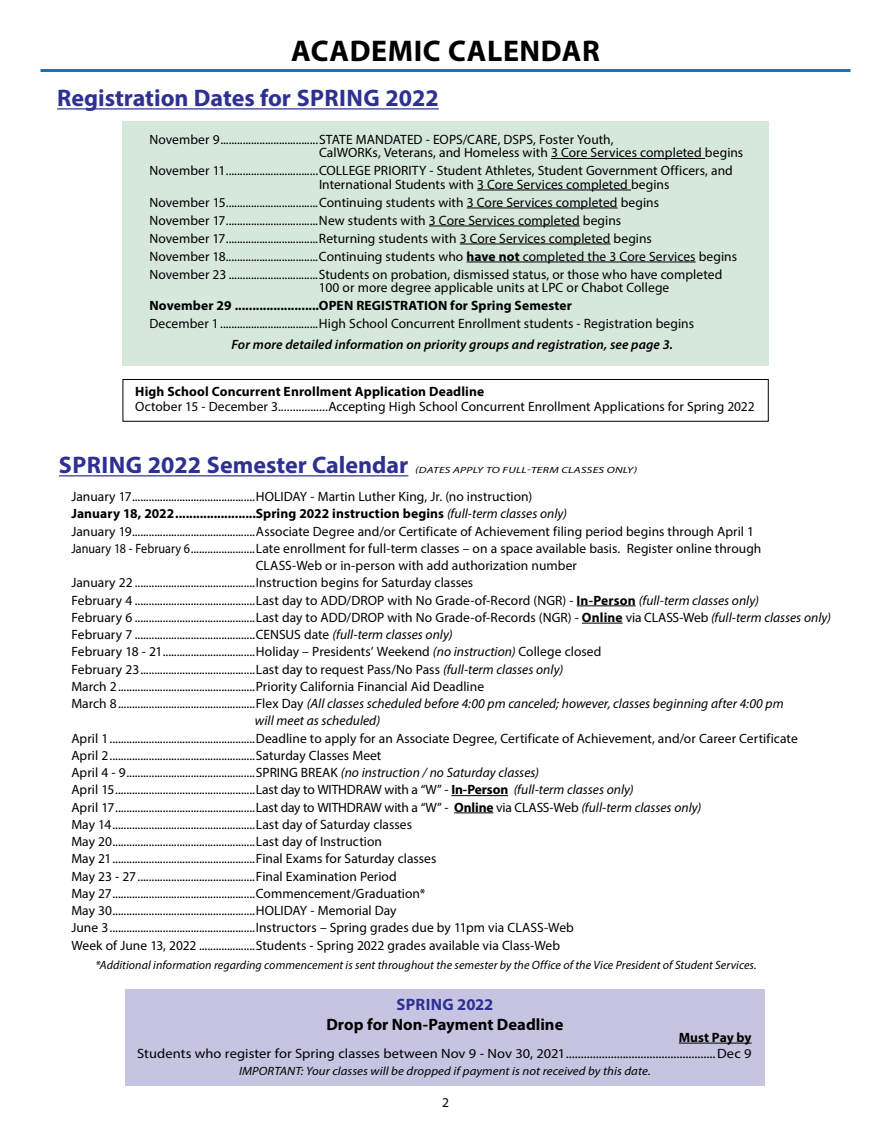
<style>
.page{position:relative;width:891px;height:1134px;background:#fff}
.page>*{position:absolute;margin:0;border:0;box-sizing:border-box;transform-origin:0 0}
.t1{font:700 30px "Myriad Pro";letter-spacing:.02em;color:#000}
.t2{font:700 24px "Myriad Pro";color:#2e3092}
.t3{font:700 16.5px "Myriad Pro";color:#000}
.t4{font:700 16.5px "Myriad Pro";letter-spacing:.015em;color:#2e3092}
.t5{font:13.5px/17.2px "Myriad Pro";letter-spacing:.005em;color:#000}
.t6{font:700 13.5px "Myriad Pro";letter-spacing:.01em;color:#000}
.t7{font:italic 13.5px "Myriad Pro";color:#000}
.t8{font:13.5px "Myriad Pro";letter-spacing:.005em;color:#000;scale:.9 1}
.t9{font:13.5px "Myriad Pro";letter-spacing:.005em;color:#000;scale:1.07 1}
.t10{font:italic 600 13.5px "Myriad Pro";letter-spacing:.01em;color:#000}
.t11{font:italic 12px "Myriad Pro";letter-spacing:.005em;color:#000}
.t12{font:italic 12px "Myriad Pro";letter-spacing:.005em;color:#000;scale:1.07 1}
.t13{font:italic 9px "Myriad Pro";letter-spacing:.02em;color:#000;scale:1.33 1}
.s1{font-weight:700}
.s2{font-weight:400;font-style:italic}
.s3{font-style:italic}
.s4{font-style:normal}
</style>
<div class="page">
<hr style="left:40px;top:69px;width:810px;height:3px;background:#007eac">
<hr style="left:57px;top:108px;width:382px;height:1px;background:#2e3092">
<div style="left:125px;top:989px;width:640px;height:97px;background:#c7c4e2"></div>
<hr style="left:679px;top:1043px;width:73px;height:1px;background:#000">
<hr style="left:577px;top:606px;width:59px;height:1px;background:#000">
<hr style="left:582px;top:623px;width:41px;height:1px;background:#000">
<hr style="left:451px;top:795px;width:57px;height:1px;background:#000">
<hr style="left:454px;top:813px;width:39px;height:1px;background:#000">
<hr style="left:59px;top:475px;width:349px;height:1px;background:#2e3092">
<div style="left:123px;top:122px;width:646px;height:244px;background:#d6e7db"></div>
<hr style="left:551px;top:158px;width:154px;height:1px;background:#000">
<hr style="left:477px;top:190px;width:154px;height:1px;background:#000">
<hr style="left:467px;top:208px;width:151px;height:1px;background:#000">
<hr style="left:429px;top:226px;width:151px;height:1px;background:#000">
<hr style="left:460px;top:244px;width:151px;height:1px;background:#000">
<hr style="left:467px;top:262px;width:229px;height:1px;background:#000">
<div style="left:123px;top:379px;width:646px;height:43px;border:1px solid #000"></div>
<h1 class="t1" style="left:291px;top:31px;width:310px">ACADEMIC CALENDAR</h1>
<h2 class="t2" style="left:57px;top:83px;width:383px">Registration Dates for SPRING 2022</h2>
<p class="t5" style="left:319px;top:132px;width:426px;line-height:13.5px;text-indent:-169px">November 9...................................STATE MANDATED - EOPS/CARE, DSPS, Foster Youth,<br>CalWORKs, Veterans, and Homeless with 3 Core Services completed begins</p>
<p class="t5" style="left:319px;top:164px;width:415px;line-height:13.5px;text-indent:-169px">November 11.................................COLLEGE PRIORITY - Student Athletes, Student Government Officers, and<br>International Students with 3 Core Services completed begins</p>
<p class="t5" style="left:149px;top:193px;width:589px;line-height:18px">November 15.................................Continuing students with 3 Core Services completed begins<br>November 17.................................New students with 3 Core Services completed begins<br>November 17.................................Returning students with 3 Core Services completed begins<br>November 18.................................Continuing students who <span class="s1">have not</span> completed the 3 Core Services begins November 23 ................................Students on probation, dismissed status, or those who have completed</p>
<p class="t5" style="left:319px;top:279px;width:352px">100 or more degree applicable units at LPC or Chabot College</p>
<p class="t6" style="left:149px;top:297px;width:87px">November 29.........................</p>
<p class="t6" style="left:319px;top:297px;width:255px">OPEN REGISTRATION for Spring Semester</p>
<p class="t5" style="left:149px;top:315px;width:546px">December 1...................................High School Concurrent Enrollment students - Registration begins</p>
<p class="t10" style="left:231px;top:336px;width:443px">For more detailed information on priority groups and registration, see page 3.</p>
<p class="t6" style="left:135px;top:383px;width:351px">High School Concurrent Enrollment Application Deadline</p>
<p class="t5" style="left:135px;top:398px;width:621px">October 15 - December 3.................Accepting High School Concurrent Enrollment Applications for Spring 2022</p>
<h2 class="t2" style="left:59px;top:450px;width:351px">SPRING 2022 Semester Calendar</h2>
<p class="t13" style="left:415px;top:465px;width:168px">(DATES APPLY TO FULL-TERM CLASSES ONLY)</p>
<p class="t5" style="left:71px;top:488px;width:462px">January 17............................................HOLIDAY - Martin Luther King, Jr. (no instruction)</p>
<p class="t6" style="left:71px;top:505px;width:108px">January 18, 2022........................</p>
<p class="t6" style="left:256px;top:505px;width:313px">Spring 2022 instruction begins <span class="s2">(full-term classes only)</span></p>
<p class="t5" style="left:71px;top:522px;width:684px">January 19............................................Associate Degree and/or Certificate of Achievement filing period begins through April 1</p>
<p class="t8" style="left:71px;top:540px;width:768px">January 18 - February 6.......................Late enrollment for full-term classes – on a space available basis. Register online through</p>
<p class="t5" style="left:256px;top:557px;width:323px">CLASS-Web or in-person with add authorization number</p>
<p class="t5" style="left:71px;top:574px;width:403px">January 22 ...........................................Instruction begins for Saturday classes</p>
<p class="t5" style="left:71px;top:591px;width:689px">February 4 ...........................................Last day to ADD/DROP with No Grade-of-Record (NGR) - <span class="s1">In-Person</span> <span class="s3">(full-term classes only)</span></p>
<p class="t5" style="left:71px;top:608px;width:761px">February 6 ...........................................Last day to ADD/DROP with No Grade-of-Records (NGR) - <span class="s1">Online</span> via CLASS-Web <span class="s3">(full-term classes only)</span></p>
<p class="t5" style="left:71px;top:626px;width:383px">February 7 ...........................................CENSUS date <span class="s3">(full-term classes only)</span></p>
<p class="t5" style="left:71px;top:643px;width:532px">February 18 - 21.................................Holiday – Presidents’ Weekend <span class="s3">(no instruction)</span> College closed</p>
<p class="t5" style="left:71px;top:660px;width:493px">February 23.........................................Last day to request Pass/No Pass <span class="s3">(full-term classes only)</span></p>
<p class="t5" style="left:71px;top:677px;width:414px">March 2.................................................Priority California Financial Aid Deadline</p>
<p class="t7" style="left:71px;top:695px;width:714px"><span class="s4">March 8.................................................Flex Day</span> (All classes scheduled before 4:00 pm canceled; however, classes beginning after 4:00 pm</p>
<p class="t7" style="left:255px;top:712px;width:127px">will meet as scheduled)</p>
<p class="t5" style="left:71px;top:729px;width:728px">April 1....................................................Deadline to apply for an Associate Degree, Certificate of Achievement, and/or Career Certificate April 2....................................................Saturday Classes Meet<br>April 4 - 9..............................................SPRING BREAK <span class="s3">(no instruction / no Saturday classes)<br></span>April 15..................................................Last day to WITHDRAW with a “W” - <span class="s1">In-Person</span> <span class="s3">(full-term classes only)<br></span>April 17..................................................Last day to WITHDRAW with a “W” - <span class="s1">Online</span> via CLASS-Web <span class="s3">(full-term classes only)<br></span>May 14...................................................Last day of Saturday classes<br>May 20...................................................Last day of Instruction<br>May 21...................................................Final Exams for Saturday classes<br>May 23 - 27..........................................Final Examination Period<br>May 27...................................................Commencement/Graduation*<br>May 30...................................................HOLIDAY - Memorial Day<br>June 3....................................................Instructors – Spring grades due by 11pm via CLASS-Web<br>Week of June 13, 2022 ....................Students - Spring 2022 grades available via Class-Web</p>
<p class="t11" style="left:95px;top:958px;width:663px">*Additional information regarding commencement is sent throughout the semester by the Office of the Vice President of Student Services.</p>
<p class="t4" style="left:397px;top:994px;width:98px">SPRING 2022</p>
<p class="t3" style="left:326px;top:1013px;width:239px">Drop for Non-Payment Deadline</p>
<p class="t6" style="left:679px;top:1028px;width:74px">Must Pay by</p>
<p class="t9" style="left:137px;top:1045px;width:576px">Students who register for Spring classes between Nov 9 - Nov 30, 2021..................................................Dec 9</p>
<p class="t12" style="left:239px;top:1063px;width:386px">IMPORTANT: Your classes will be dropped if payment is not received by this date.</p>
<p class="t5" style="left:442px;top:1094px;width:8px">2</p>
</div>
